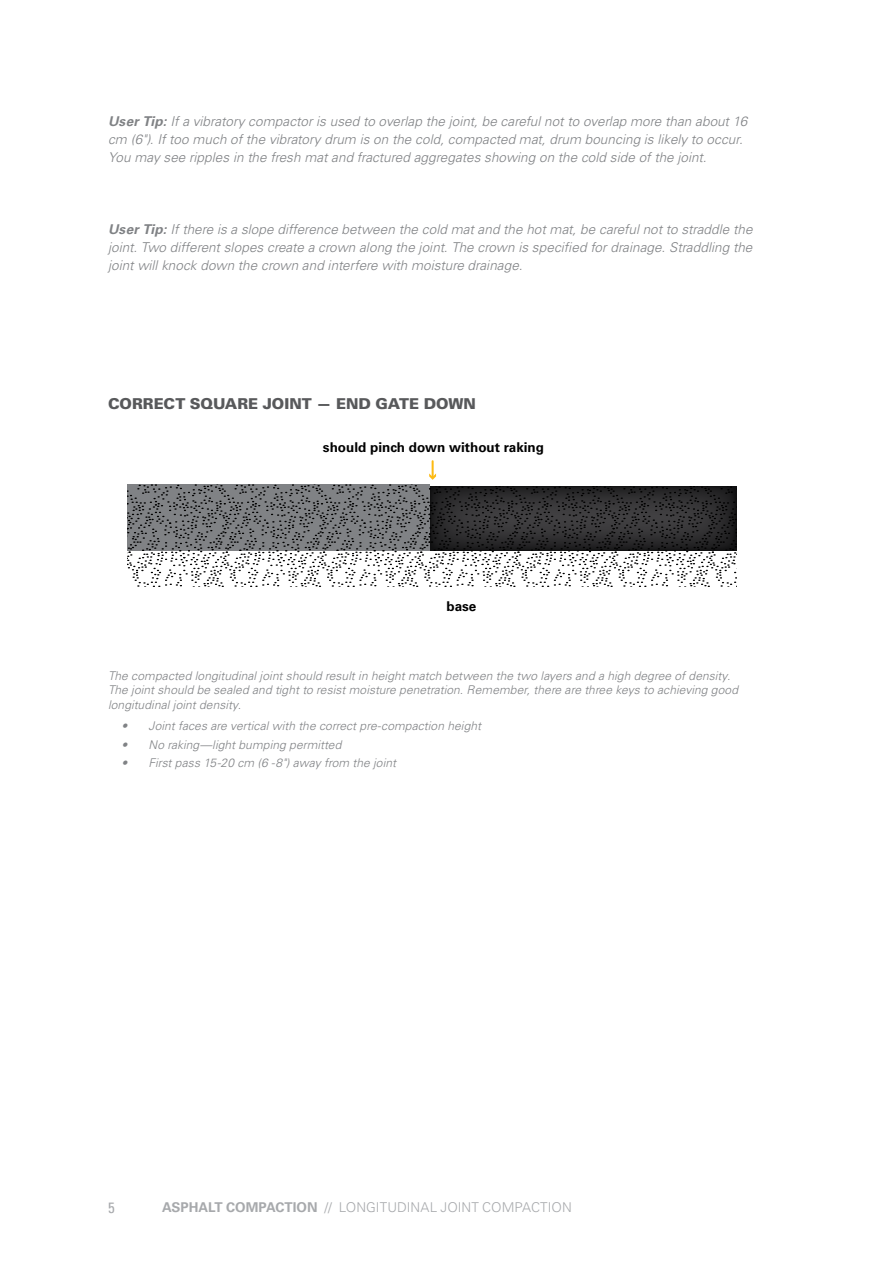
<style>
.page{position:relative;width:893px;height:1263px;background:#fff}
.page>*{position:absolute;margin:0;border:0;box-sizing:border-box;transform-origin:0 0}
.t1{font:700 16.2px "Univers LT Std";letter-spacing:-.025em;color:#000}
.t2{font:900 15px "Univers LT Std";letter-spacing:-.005em;color:#58595b}
.t3{font:condensed 15px "Univers LT Std";color:#a7a9ac}
.t4{font:italic 300 13.5px/18px "Univers LT Std";letter-spacing:.005em;color:#808285}
.t5{font:700 13.5px "Univers LT Std";letter-spacing:-.01em;color:#000}
.t6{font:300 13.5px "Univers LT Std";color:#a7a9ac}
.t7{font:italic 300 12px/14.4px "Univers LT Std";letter-spacing:.01em;color:#808285}
.s1{font-weight:700}
</style>
<div class="page">
<svg style="left:128px;top:484px;width:302px;height:66px;background:#707275"></svg>
<svg style="left:128px;top:550px;width:608px;height:37px"></svg>
<svg style="left:430px;top:486px;width:306px;height:64px;background:#29292a"></svg>
<svg style="left:429px;top:461px;width:7px;height:19px"></svg>
<p class="t4" style="left:108px;top:112px;width:641px"><span class="s1">User Tip:</span> If a vibratory compactor is used to overlap the joint, be careful not to overlap more than about 16 cm (6"). If too much of the vibratory drum is on the cold, compacted mat, drum bouncing is likely to occur.<br>You may see ripples in the fresh mat and fractured aggregates showing on the cold side of the joint.</p>
<p class="t4" style="left:108px;top:220px;width:646px;text-align:justify"><span class="s1">User Tip:</span> If there is a slope difference between the cold mat and the hot mat, be careful not to straddle the joint. Two different slopes create a crown along the joint. The crown is specified for drainage. Straddling the joint will knock down the crown and interfere with moisture drainage.</p>
<p class="t2" style="left:108px;top:395px;width:370px">CORRECT SQUARE JOINT — END GATE DOWN</p>
<p class="t5" style="left:323px;top:440px;width:223px">should pinch down without raking</p>
<p class="t1" style="left:381px;top:397px;width:112px">end gate down</p>
<p class="t5" style="left:336px;top:442px;width:219px">should pinch down without raking</p>
<p class="t5" style="left:446px;top:599px;width:32px">base</p>
<p class="t7" style="left:108px;top:669px;width:632px">The compacted longitudinal joint should result in height match between the two layers and a high degree of density.<br>The joint should be sealed and tight to resist moisture penetration. Remember, there are three keys to achieving good longitudinal joint density.</p>
<p class="t7" style="left:122px;top:719px;width:361px">• Joint faces are vertical with the correct pre-compaction height</p>
<p class="t7" style="left:122px;top:737px;width:221px">• No raking—light bumping permitted</p>
<p class="t7" style="left:122px;top:756px;width:276px">• First pass 15-20 cm (6 -8") away from the joint</p>
<p class="t3" style="left:108px;top:1198px;width:8px">5</p>
<p class="t6" style="left:162px;top:1199px;width:411px"><span class="s1">ASPHALT COMPACTION</span> // LONGITUDINAL JOINT COMPACTION</p>
</div>
